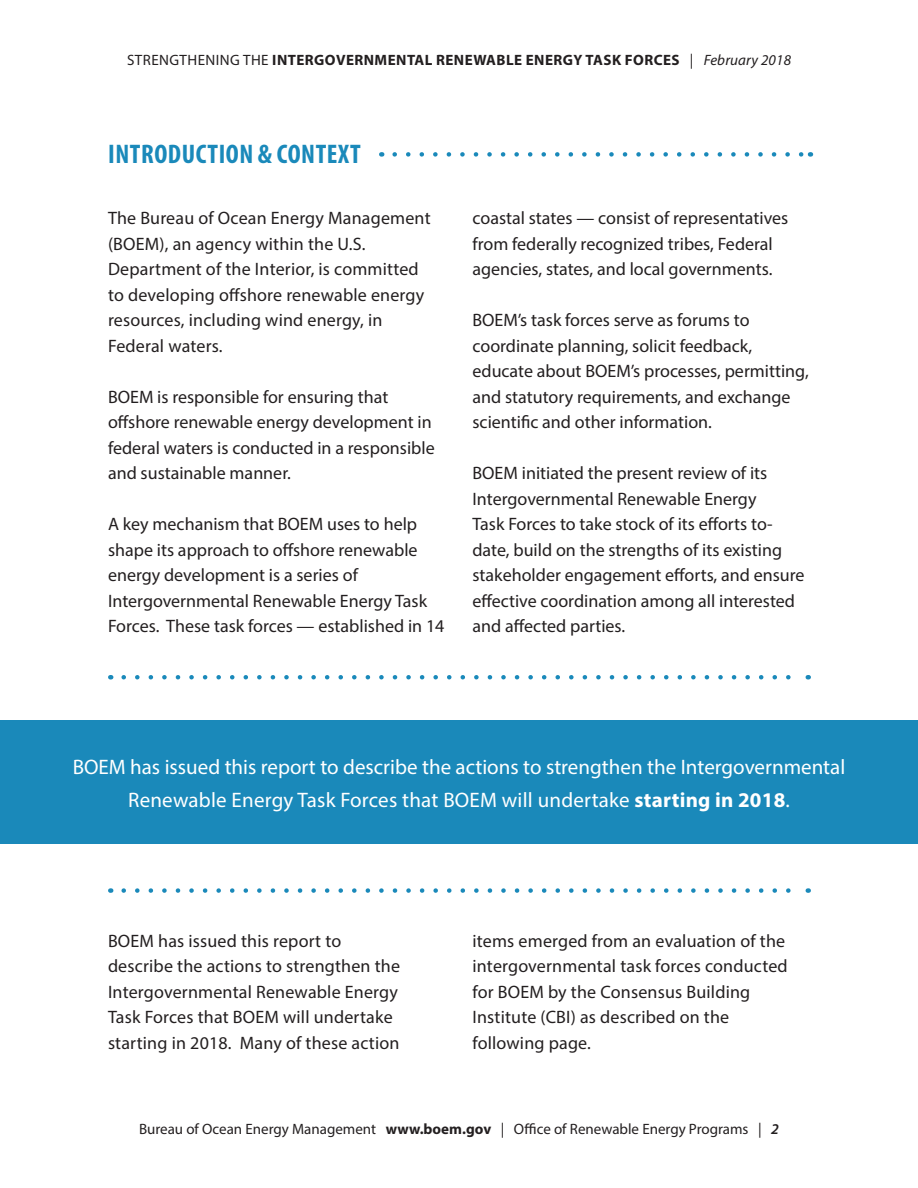
<style>
.page{position:relative;width:918px;height:1188px;background:#fff}
.page>*{position:absolute;margin:0;border:0;box-sizing:border-box;transform-origin:0 0}
.t1{font:700 condensed 27px "Myriad Pro";letter-spacing:.02em;color:#1a89ba}
.t2{font:21px/33px "Myriad Pro";color:#fff;text-align:center}
.t3{font:18px/25.5px "Myriad Pro";color:#231f20}
.t4{font:15px "Myriad Pro";color:#231f20}
.t5{font:700 15px "Myriad Pro";letter-spacing:.03em;color:#231f20}
.s1{font-weight:400}
.s2{font-weight:400;font-style:italic}
.s3{font-weight:700}
.s4{font-weight:600;font-style:italic}
</style>
<div class="page">
<svg style="left:395px;top:152px;width:408px;height:5px"></svg>
<div style="left:0;top:720px;width:918px;height:124px;background:#1a89ba"></div>
<svg style="left:124px;top:675px;width:667px;height:5px"></svg>
<svg style="left:124px;top:888px;width:667px;height:5px"></svg>
<p class="t5" style="left:127px;top:50px;width:665px"><span class="s1">STRENGTHENING THE</span> INTERGOVERNMENTAL RENEWABLE ENERGY TASK FORCES <span class="s1">|</span> <span class="s2">February 2018</span></p>
<h1 class="t1" style="left:108px;top:137px;width:254px">INTRODUCTION &amp; CONTEXT</h1>
<p class="t3" style="left:108px;top:205px;width:324px">The Bureau of Ocean Energy Management (BOEM), an agency within the U.S.<br>Department of the Interior, is committed to developing offshore renewable energy resources, including wind energy, in Federal waters.</p>
<p class="t3" style="left:108px;top:384px;width:328px">BOEM is responsible for ensuring that offshore renewable energy development in federal waters is conducted in a responsible and sustainable manner.</p>
<p class="t3" style="left:108px;top:511px;width:338px">A key mechanism that BOEM uses to help shape its approach to offshore renewable energy development is a series of Intergovernmental Renewable Energy Task Forces. These task forces — established in 14</p>
<p class="t3" style="left:473px;top:205px;width:317px">coastal states — consist of representatives from federally recognized tribes, Federal agencies, states, and local governments.</p>
<p class="t3" style="left:473px;top:307px;width:338px">BOEM’s task forces serve as forums to coordinate planning, solicit feedback, educate about BOEM’s processes, permitting, and statutory requirements, and exchange scientific and other information.</p>
<p class="t3" style="left:473px;top:460px;width:334px">BOEM initiated the present review of its Intergovernmental Renewable Energy<br>Task Forces to take stock of its efforts to&shy;date, build on the strengths of its existing stakeholder engagement efforts, and ensure effective coordination among all interested and affected parties.</p>
<p class="t2" style="left:73px;top:750px;width:774px">BOEM has issued this report to describe the actions to strengthen the Intergovernmental<br>Renewable Energy Task Forces that BOEM will undertake <span class="s3">starting in 2018</span>.</p>
<p class="t3" style="left:108px;top:927px;width:294px">BOEM has issued this report to describe the actions to strengthen the Intergovernmental Renewable Energy Task Forces that BOEM will undertake starting in 2018. Many of these action</p>
<p class="t3" style="left:472px;top:927px;width:317px">items emerged from an evaluation of the intergovernmental task forces conducted for BOEM by the Consensus Building Institute (CBI) as described on the following page.</p>
<p class="t4" style="left:139px;top:1120px;width:641px">Bureau of Ocean Energy Management <span class="s3">www.boem.gov</span> | Office of Renewable Energy Programs | <span class="s4">2</span></p>
</div>
